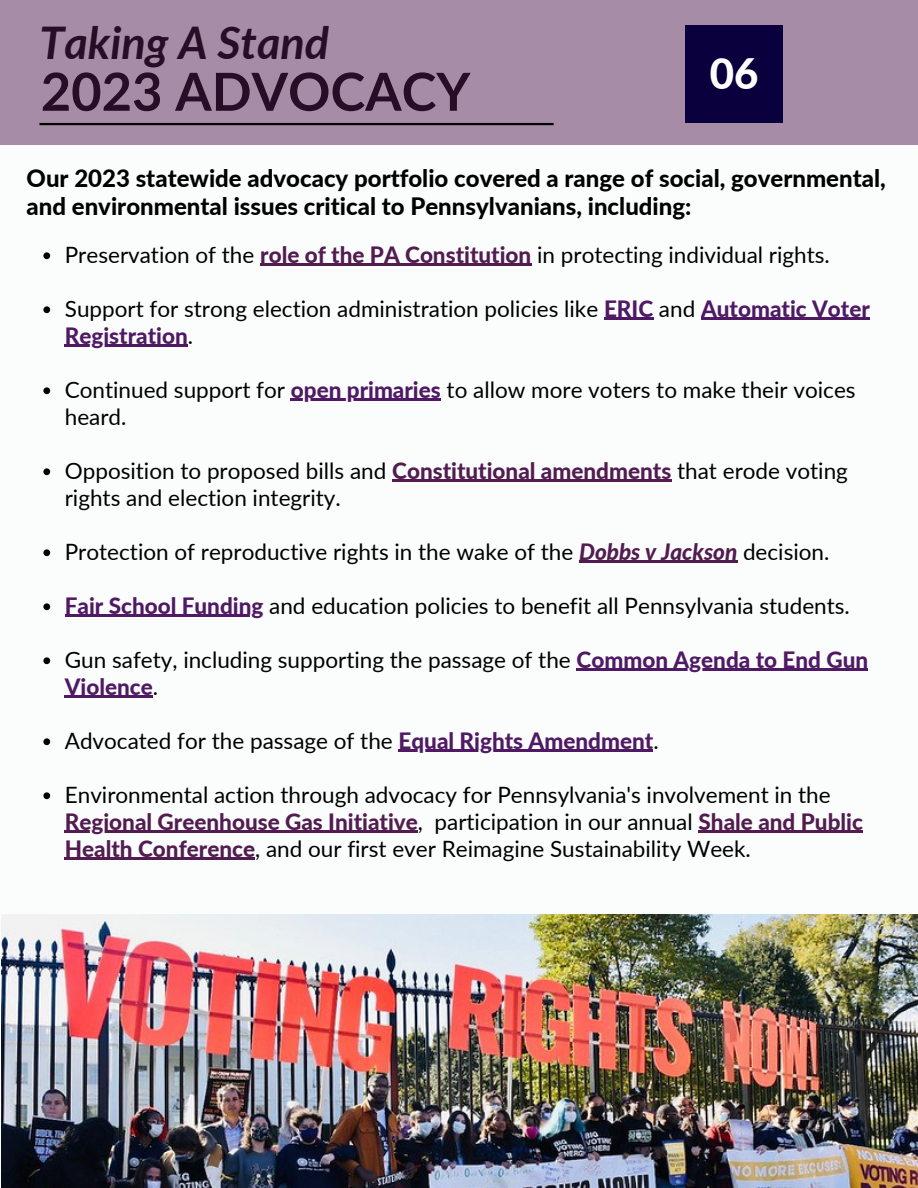
<style>
.page{position:relative;width:918px;height:1188px;background:#fbfdfd}
.page>*{position:absolute;margin:0;border:0;box-sizing:border-box;transform-origin:0 0}
.t1{font:700 52.5px "Lato";color:#000}
.t2{font:italic 700 45px "Lato";color:#000}
.t3{font:800 42px "Lato";color:#fff}
.t4{font:800 24px/28.2px "Lato";color:#000}
.t5{font:22.5px/27px "Lato";color:#000}
.s1{font-weight:800;color:#521c50}
.s2{font-weight:800;color:#4f1964}
.s3{font-weight:800;font-style:italic;color:#521c50}
</style>
<div class="page">
<div style="left:0;top:0;width:918px;height:144px;background:#a68ca6"></div>
<div style="left:685px;top:25px;width:98px;height:98px;background:#09003d"></div>
<hr style="left:39px;top:123px;width:515px;height:2px;background:#000">
<img style="left:1px;top:914px;width:917px;height:274px">
<svg style="left:43px;top:252px;width:7px;height:7px"></svg>
<hr style="left:260px;top:264px;width:271px;height:2px;background:#521c50">
<svg style="left:43px;top:306px;width:7px;height:7px"></svg>
<hr style="left:604px;top:318px;width:49px;height:2px;background:#4f1964">
<hr style="left:701px;top:318px;width:169px;height:2px;background:#4f1964">
<hr style="left:65px;top:345px;width:123px;height:2px;background:#4f1964">
<svg style="left:43px;top:387px;width:7px;height:7px"></svg>
<hr style="left:291px;top:399px;width:150px;height:2px;background:#4f1964">
<svg style="left:43px;top:468px;width:7px;height:7px"></svg>
<hr style="left:392px;top:480px;width:279px;height:2px;background:#521c50">
<svg style="left:43px;top:549px;width:7px;height:7px"></svg>
<hr style="left:579px;top:561px;width:158px;height:2px;background:#521c50">
<svg style="left:43px;top:603px;width:7px;height:7px"></svg>
<hr style="left:65px;top:615px;width:198px;height:2px;background:#4f1964">
<svg style="left:43px;top:657px;width:7px;height:7px"></svg>
<hr style="left:577px;top:669px;width:291px;height:2px;background:#4f1964">
<hr style="left:65px;top:696px;width:88px;height:2px;background:#4f1964">
<svg style="left:43px;top:738px;width:7px;height:7px"></svg>
<hr style="left:399px;top:750px;width:254px;height:2px;background:#4f1964">
<svg style="left:43px;top:792px;width:7px;height:7px"></svg>
<hr style="left:65px;top:831px;width:353px;height:2px;background:#521c50">
<hr style="left:699px;top:831px;width:164px;height:2px;background:#521c50">
<hr style="left:65px;top:858px;width:190px;height:2px;background:#521c50">
<p class="t2" style="left:39px;top:14px;width:291px">Taking A Stand</p>
<p class="t1" style="left:41px;top:59px;width:431px">2023 ADVOCACY</p>
<p class="t3" style="left:710px;top:48px;width:50px">06</p>
<p class="t4" style="left:27px;top:164px;width:861px">Our 2023 statewide advocacy portfolio covered a range of social, governmental, and environmental issues critical to Pennsylvanians, including:</p>
<p class="t5" style="left:65px;top:240px;width:767px">Preservation of the <span class="s1">role of the PA Constitution</span> in protecting individual rights.</p>
<p class="t5" style="left:65px;top:294px;width:807px">Support for strong election administration policies like <span class="s2">ERIC</span> and <span class="s2">Automatic Voter<br>Registration</span>.</p>
<p class="t5" style="left:65px;top:375px;width:792px">Continued support for <span class="s2">open primaries</span> to allow more voters to make their voices heard.</p>
<p class="t5" style="left:65px;top:456px;width:785px">Opposition to proposed bills and <span class="s1">Constitutional amendments</span> that erode voting rights and election integrity.</p>
<p class="t5" style="left:65px;top:537px;width:766px">Protection of reproductive rights in the wake of the <span class="s3">Dobbs v Jackson</span> decision.</p>
<p class="t5" style="left:65px;top:591px;width:787px"><span class="s2">Fair School Funding</span> and education policies to benefit all Pennsylvania students.</p>
<p class="t5" style="left:65px;top:645px;width:805px">Gun safety, including supporting the passage of the <span class="s2">Common Agenda to End Gun<br>Violence</span>.</p>
<p class="t5" style="left:65px;top:726px;width:595px">Advocated for the passage of the <span class="s2">Equal Rights Amendment</span>.</p>
<p class="t5" style="left:65px;top:780px;width:800px">Environmental action through advocacy for Pennsylvania's involvement in the<br><span class="s1">Regional Greenhouse Gas Initiative</span>, participation in our annual <span class="s1">Shale and Public<br>Health Conference</span>, and our first ever Reimagine Sustainability Week.</p>
</div>
